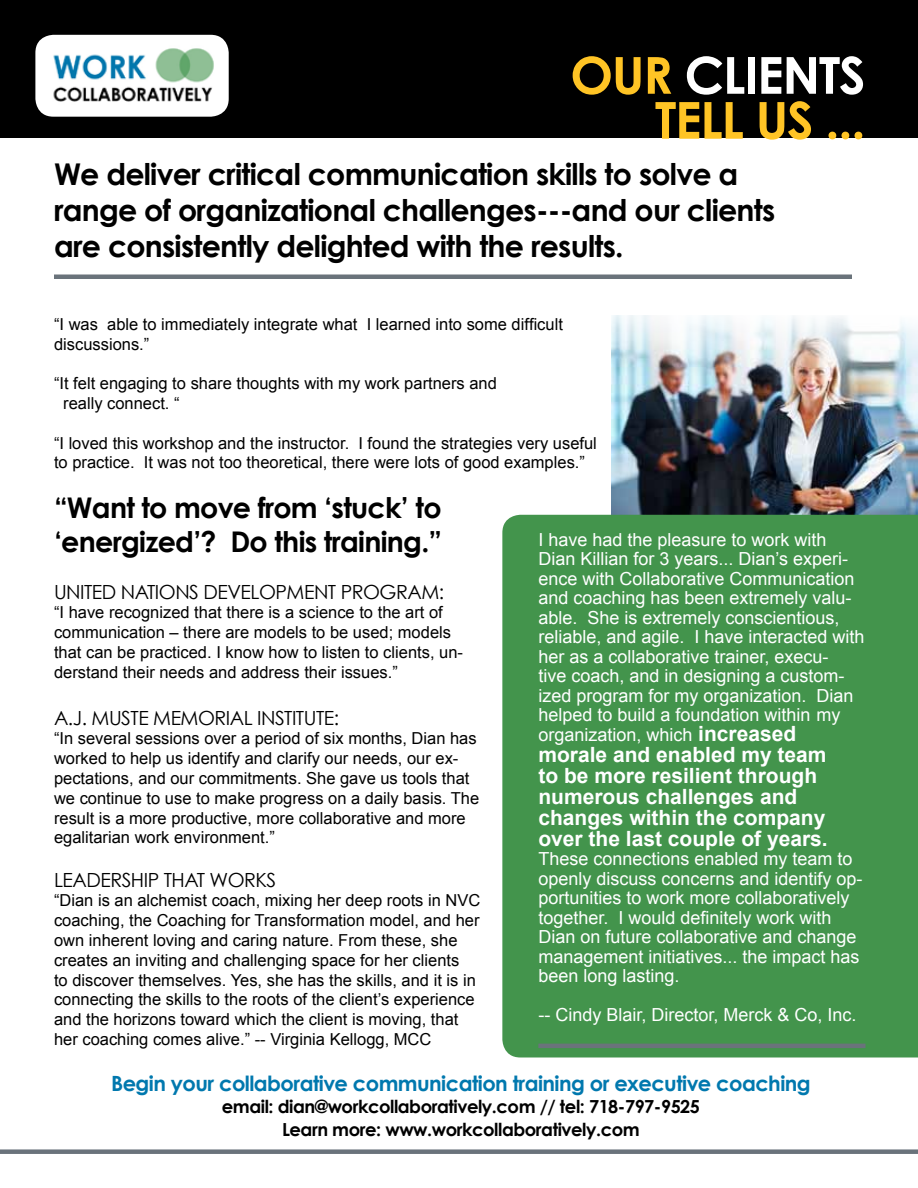
<style>
.page{position:relative;width:918px;height:1188px;background:#fff}
.page>*{position:absolute;margin:0;border:0;box-sizing:border-box;transform-origin:0 0}
.t1{font:700 51px "Century Gothic";color:#fff}
.t2{font:700 51px "Century Gothic";color:#ffc425}
.t3{font:700 30px/36px "Century Gothic";letter-spacing:-.025em;color:#000}
.t4{font:700 28.5px/34.2px "Century Gothic";letter-spacing:-.025em;color:#000}
.t5{font:700 21px/21px "Arial";color:#fff}
.t6{font:700 21px "Century Gothic";letter-spacing:-.025em;color:#0078ae}
.t7{font:19.5px "Century Gothic";letter-spacing:-.025em;color:#000}
.t8{font:18px/19.5px "Arial";color:#fff}
.t9{font:700 18px/22.5px "Century Gothic";letter-spacing:-.025em;color:#000;text-align:center}
.t10{font:16.5px/19.8px "Arial";color:#000}
.s1{color:#ffc425}
.s2{font-weight:700;font-size:21px}
</style>
<div class="page">
<div style="left:0;top:1149px;width:918px;height:5px;background:#6a737b"></div>
<img style="left:612px;top:316px;width:306px;height:199px">
<div style="left:502px;top:515px;width:416px;height:542px;background:#43944c"></div>
<div style="left:54px;top:274px;width:798px;height:5px;background:#6a737b"></div>
<hr style="left:538px;top:1044px;width:328px;height:4px;background:#6a737b">
<div style="left:0;top:0;width:918px;height:138px;background:#000"></div>
<img style="left:35px;top:35px;width:194px;height:82px">
<h1 class="t1" style="left:570px;top:43px;width:139px"><span class="s1">OUR</span> CLIE</h1>
<h1 class="t1" style="left:782px;top:43px;width:85px">NTS</h1>
<h1 class="t2" style="left:655px;top:88px;width:23px">TELL</h1>
<h1 class="t2" style="left:756px;top:88px;width:111px">US ...</h1>
<h2 class="t3" style="left:54px;top:155px;width:723px">We deliver critical communication skills to solve a range of organizational challenges---and our clients are consistently delighted with the results.</h2>
<p class="t10" style="left:54px;top:314px;width:510px">“I was able to immediately integrate what I learned into some difficult discussions.”</p>
<p class="t10" style="left:63px;top:374px;width:435px;text-indent:-9px">“It felt engaging to share thoughts with my work partners and really connect. “</p>
<p class="t10" style="left:54px;top:433px;width:544px">“I loved this workshop and the instructor. I found the strategies very useful to practice. It was not too theoretical, there were lots of good examples.”</p>
<h3 class="t4" style="left:54px;top:489px;width:390px">“Want to move from ‘stuck’ to ‘energized’? Do this training.”</h3>
<p class="t7" style="left:54px;top:580px;width:392px">UNITED NATIONS DEVELOPMENT PROGRAM:</p>
<p class="t10" style="left:54px;top:603px;width:411px">“I have recognized that there is a science to the art of communication – there are models to be used; models that can be practiced. I know how to listen to clients, un&shy;derstand their needs and address their issues.”</p>
<p class="t7" style="left:54px;top:706px;width:287px">A.J. MUSTE MEMORIAL INSTITUTE:</p>
<p class="t10" style="left:54px;top:729px;width:427px">“In several sessions over a period of six months, Dian has worked to help us identify and clarify our needs, our ex&shy;pectations, and our commitments. She gave us tools that we continue to use to make progress on a daily basis. The result is a more productive, more collaborative and more egalitarian work environment.”</p>
<p class="t7" style="left:54px;top:868px;width:224px">LEADERSHIP THAT WORKS</p>
<p class="t10" style="left:54px;top:891px;width:428px">“Dian is an alchemist coach, mixing her deep roots in NVC coaching, the Coaching for Transformation model, and her own inherent loving and caring nature. From these, she creates an inviting and challenging space for her clients<br>to discover themselves. Yes, she has the skills, and it is in connecting the skills to the roots of the client’s experience and the horizons toward which the client is moving, that her coaching comes alive.” -- Virginia Kellogg, MCC</p>
<p class="t8" style="left:538px;top:530px;width:328px">I have had the pleasure to work with Dian Killian for 3 years... Dian’s experi&shy;ence with Collaborative Communication and coaching has been extremely valu&shy;able. She is extremely conscientious, reliable, and agile. I have interacted with her as a collaborative trainer, execu-<br>tive coach, and in designing a custom&shy;ized program for my organization. Dian helped to build a foundation within my organization, which <span class="s2">increased</span></p>
<p class="t5" style="left:538px;top:744px;width:291px">morale and enabled my team to be more resilient through numerous challenges and changes within the company over the last couple of years.</p>
<p class="t8" style="left:538px;top:849px;width:326px">These connections enabled my team to openly discuss concerns and identify op&shy;portunities to work more collaboratively together. I would definitely work with Dian on future collaborative and change management initiatives... the impact has been long lasting.</p>
<p class="t8" style="left:538px;top:1005px;width:320px">-- Cindy Blair, Director, Merck &amp; Co, Inc.</p>
<p class="t6" style="left:111px;top:1070px;width:701px">Begin your collaborative communication training or executive coaching</p>
<p class="t9" style="left:222px;top:1095px;width:480px">email: dian@workcollaboratively.com // tel: 718-797-9525<br>Learn more: www.workcollaboratively.com</p>
</div>
